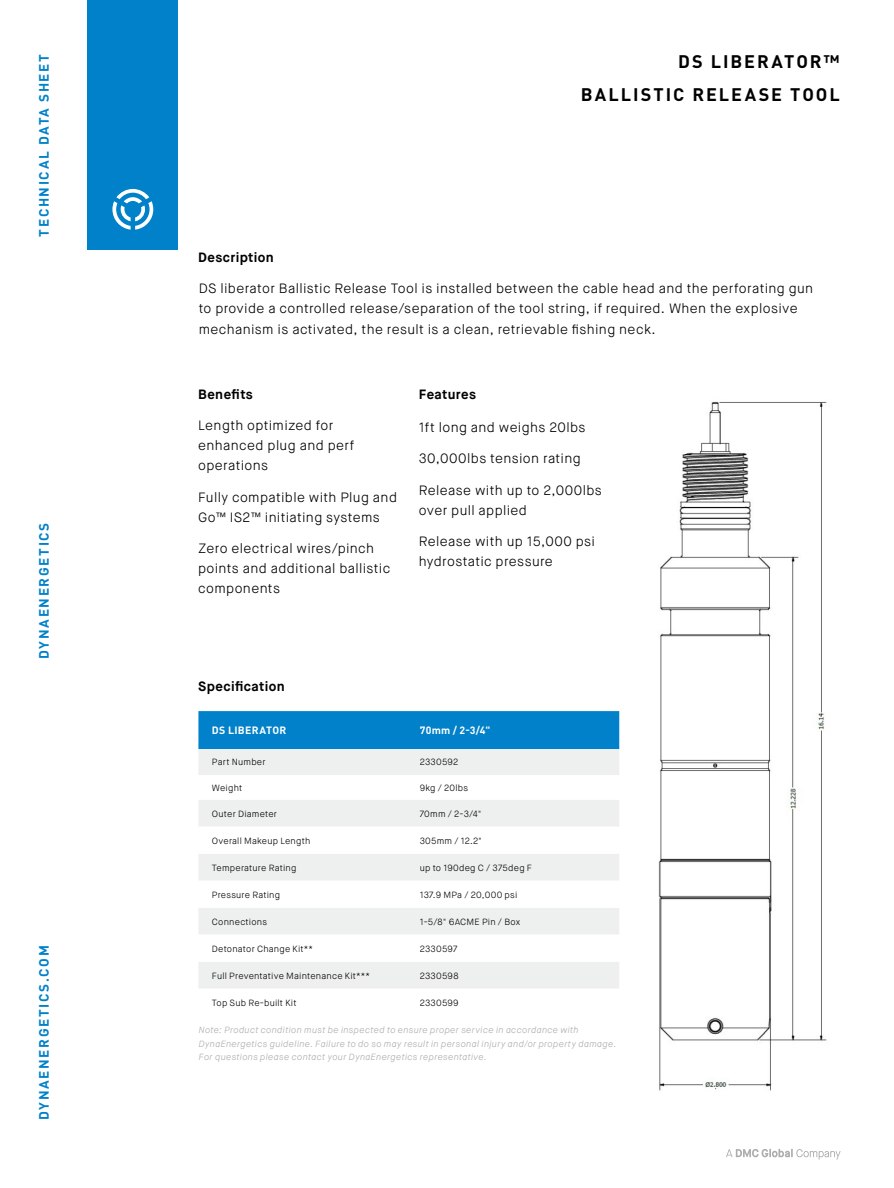
<style>
.page{position:relative;width:894px;height:1188px;background:#fff}
.page>*{position:absolute;margin:0;border:0;box-sizing:border-box;transform-origin:0 0}
.Paragraph_Style_1{font:700 18px "DIN Pro";letter-spacing:.11em;color:#000}
.Paragraph_Style_1-2{font:300 13.5px/20.2px "Maison Neue";letter-spacing:.025em;color:#000}
.t1{font:700 13.5px "DIN Pro";letter-spacing:.12em;color:#0081c9}
.t2{font:700 13.5px "Maison Neue";letter-spacing:.03em;color:#000}
.t3{font:700 10.5px "DIN Pro";letter-spacing:.03em;color:#fff}
.t4{font:300 9px "Maison Neue";letter-spacing:.025em;color:#000}
.t5{font:italic 300 9px/13.5px "Maison Neue";letter-spacing:.04em;color:#abadae}
</style>
<div class="page">
<div style="left:198px;top:711px;width:421px;height:38px;background:#0081c9"></div>
<div style="left:198px;top:749px;width:421px;height:26px;background:#eeefef"></div>
<svg style="left:199px;top:800px;width:420px;height:188px;fill:#eeefef"></svg>
<img style="left:658px;top:402px;width:169px;height:689px">
<div style="left:88px;top:0;width:90px;height:249px;background:#0081c9"></div>
<svg style="left:112px;top:189px;width:41px;height:41px"></svg>
<svg style="left:726px;top:1149px;width:114px;height:11px"></svg>
<p class="t1" style="left:35px;top:237px;width:184px;rotate:-90deg">TECHNICAL DATA SHEET</p>
<p class="t1" style="left:35px;top:659px;width:138px;rotate:-90deg">DYNAENERGETICS</p>
<p class="t1" style="left:35px;top:1120px;width:177px;rotate:-90deg">DYNAENERGETICS.COM</p>
<p class="t2" style="left:198px;top:249px;width:77px">Description</p>
<p class="Paragraph_Style_1" style="left:678px;top:49px;width:163px">DS LIBERATOR™</p>
<p class="Paragraph_Style_1" style="left:580px;top:82px;width:260px">BALLISTIC RELEASE TOOL</p>
<p class="Paragraph_Style_1-2" style="left:199px;top:279px;width:615px">DS liberator Ballistic Release Tool is installed between the cable head and the perforating gun to provide a controlled release/separation of the tool string, if required. When the explosive mechanism is activated, the result is a clean, retrievable fishing neck.</p>
<p class="t2" style="left:198px;top:386px;width:56px">Benefits</p>
<p class="Paragraph_Style_1-2" style="left:198px;top:415px;width:157px">Length optimized for enhanced plug and perf operations</p>
<p class="Paragraph_Style_1-2" style="left:198px;top:487px;width:200px">Fully compatible with Plug and<br>Go™ IS2™ initiating systems</p>
<p class="Paragraph_Style_1-2" style="left:198px;top:538px;width:193px">Zero electrical wires/pinch points and additional ballistic components</p>
<p class="t2" style="left:418px;top:386px;width:59px">Features</p>
<p class="Paragraph_Style_1-2" style="left:418px;top:418px;width:168px">1ft long and weighs 20lbs</p>
<p class="Paragraph_Style_1-2" style="left:418px;top:449px;width:163px">30,000lbs tension rating</p>
<p class="Paragraph_Style_1-2" style="left:418px;top:480px;width:184px">Release with up to 2,000lbs over pull applied</p>
<p class="Paragraph_Style_1-2" style="left:418px;top:531px;width:178px">Release with up 15,000 psi hydrostatic pressure</p>
<p class="t2" style="left:198px;top:678px;width:88px">Specification</p>
<p class="t3" style="left:212px;top:723px;width:76px">DS LIBERATOR</p>
<p class="t3" style="left:419px;top:723px;width:72px">70mm / 2-3/4"</p>
<p class="t4" style="left:212px;top:756px;width:55px">Part Number</p>
<p class="t4" style="left:419px;top:756px;width:40px">2330592</p>
<p class="t4" style="left:212px;top:782px;width:32px">Weight</p>
<p class="t4" style="left:419px;top:782px;width:50px">9kg / 20lbs</p>
<p class="t4" style="left:212px;top:808px;width:66px">Outer Diameter</p>
<p class="t4" style="left:419px;top:808px;width:63px">70mm / 2-3/4"</p>
<p class="t4" style="left:212px;top:835px;width:100px">Overall Makeup Length</p>
<p class="t4" style="left:419px;top:835px;width:64px">305mm / 12.2"</p>
<p class="t4" style="left:212px;top:862px;width:86px">Temperature Rating</p>
<p class="t4" style="left:419px;top:862px;width:114px">up to 190deg C / 375deg F</p>
<p class="t4" style="left:212px;top:889px;width:70px">Pressure Rating</p>
<p class="t4" style="left:419px;top:889px;width:99px">137.9 MPa / 20,000 psi</p>
<p class="t4" style="left:212px;top:916px;width:57px">Connections</p>
<p class="t4" style="left:419px;top:916px;width:102px">1-5/8" 6ACME Pin / Box</p>
<p class="t4" style="left:212px;top:943px;width:103px">Detonator Change Kit**</p>
<p class="t4" style="left:419px;top:943px;width:39px">2330597</p>
<p class="t4" style="left:212px;top:970px;width:160px">Full Preventative Maintenance Kit***</p>
<p class="t4" style="left:419px;top:970px;width:40px">2330598</p>
<p class="t4" style="left:212px;top:997px;width:86px">Top Sub Re-built Kit</p>
<p class="t4" style="left:419px;top:997px;width:41px">2330599</p>
<p class="t5" style="left:199px;top:1024px;width:419px">Note: Product condition must be inspected to ensure proper service in accordance with<br>DynaEnergetics guideline. Failure to do so may result in personal injury and/or property damage.<br>For questions please contact your DynaEnergetics representative.</p>
</div>
